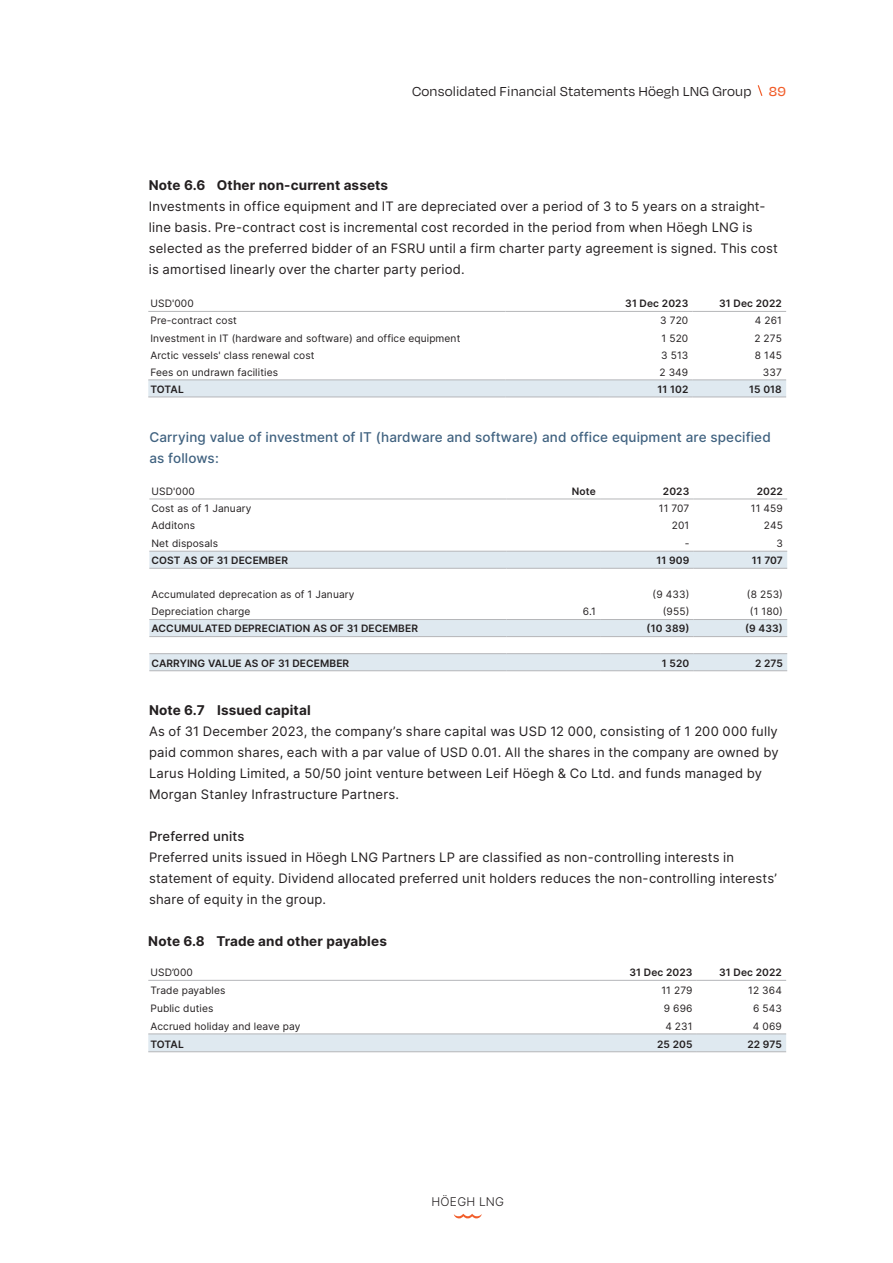
<style>
.page{position:relative;width:893px;height:1263px;background:#fff}
.page>*{position:absolute;margin:0;border:0;box-sizing:border-box;transform-origin:0 0}
.t1{font:15px "Degular";letter-spacing:.01em;color:#231f20}
.t2{font:500 13.5px/21px "Inter";letter-spacing:.01em;color:#406280}
.t3{font:700 13.5px "Inter";letter-spacing:.01em;color:#231f20}
.t4{font:13.05px/21px "Inter";letter-spacing:.015em;color:#231f20}
.t5{font:500 13.05px "Inter";letter-spacing:.01em;color:#231f20}
.t6{font:300 12px "Inter";letter-spacing:.02em;color:#231f20}
.t7{font:10.2px "Inter";letter-spacing:.01em;color:#231f20}
.t8{font:600 10.2px "Inter";letter-spacing:.01em;color:#231f20}
.s1{font-weight:500;color:#f15d2a}
</style>
<div class="page">
<svg style="left:757px;top:85px;width:6px;height:11px"></svg>
<svg style="left:454px;top:1214px;width:28px;height:4px"></svg>
<svg style="left:148px;top:380px;width:638px;height:17px"></svg>
<hr style="left:148px;top:311px;width:357px;height:1px;background:#b5b6b9">
<hr style="left:505px;top:311px;width:94px;height:1px;background:#b5b6b9">
<hr style="left:599px;top:311px;width:94px;height:1px;background:#b5b6b9">
<hr style="left:693px;top:311px;width:93px;height:1px;background:#b5b6b9">
<hr style="left:148px;top:379px;width:357px;height:1px;background:#b5b6b9">
<hr style="left:505px;top:379px;width:94px;height:1px;background:#b5b6b9">
<hr style="left:599px;top:379px;width:94px;height:1px;background:#b5b6b9">
<hr style="left:693px;top:379px;width:93px;height:1px;background:#b5b6b9">
<hr style="left:148px;top:397px;width:357px;height:1px;background:#b5b6b9">
<hr style="left:505px;top:397px;width:94px;height:1px;background:#b5b6b9">
<hr style="left:599px;top:397px;width:94px;height:1px;background:#b5b6b9">
<hr style="left:693px;top:397px;width:93px;height:1px;background:#b5b6b9">
<svg style="left:149px;top:552px;width:638px;height:118px"></svg>
<hr style="left:149px;top:499px;width:358px;height:1px;background:#b5b6b9">
<hr style="left:507px;top:499px;width:93px;height:1px;background:#b5b6b9">
<hr style="left:600px;top:499px;width:94px;height:1px;background:#b5b6b9">
<hr style="left:694px;top:499px;width:93px;height:1px;background:#b5b6b9">
<hr style="left:149px;top:551px;width:358px;height:1px;background:#b5b6b9">
<hr style="left:507px;top:551px;width:93px;height:1px;background:#b5b6b9">
<hr style="left:600px;top:551px;width:94px;height:1px;background:#b5b6b9">
<hr style="left:694px;top:551px;width:93px;height:1px;background:#b5b6b9">
<hr style="left:149px;top:568px;width:358px;height:1px;background:#b5b6b9">
<hr style="left:507px;top:568px;width:93px;height:1px;background:#b5b6b9">
<hr style="left:600px;top:568px;width:94px;height:1px;background:#b5b6b9">
<hr style="left:694px;top:568px;width:93px;height:1px;background:#b5b6b9">
<hr style="left:149px;top:619px;width:358px;height:1px;background:#b5b6b9">
<hr style="left:507px;top:619px;width:93px;height:1px;background:#b5b6b9">
<hr style="left:600px;top:619px;width:94px;height:1px;background:#b5b6b9">
<hr style="left:694px;top:619px;width:93px;height:1px;background:#b5b6b9">
<hr style="left:149px;top:636px;width:358px;height:1px;background:#b5b6b9">
<hr style="left:507px;top:636px;width:93px;height:1px;background:#b5b6b9">
<hr style="left:600px;top:636px;width:94px;height:1px;background:#b5b6b9">
<hr style="left:694px;top:636px;width:93px;height:1px;background:#b5b6b9">
<hr style="left:149px;top:653px;width:358px;height:1px;background:#b5b6b9">
<hr style="left:507px;top:653px;width:93px;height:1px;background:#b5b6b9">
<hr style="left:600px;top:653px;width:94px;height:1px;background:#b5b6b9">
<hr style="left:694px;top:653px;width:93px;height:1px;background:#b5b6b9">
<hr style="left:149px;top:670px;width:358px;height:1px;background:#b5b6b9">
<hr style="left:507px;top:670px;width:93px;height:1px;background:#b5b6b9">
<hr style="left:600px;top:670px;width:94px;height:1px;background:#b5b6b9">
<hr style="left:694px;top:670px;width:93px;height:1px;background:#b5b6b9">
<div style="left:148px;top:1034px;width:638px;height:17px;background:#dfe9f0"></div>
<hr style="left:148px;top:980px;width:349px;height:1px;background:#b5b6b9">
<hr style="left:497px;top:980px;width:102px;height:1px;background:#b5b6b9">
<hr style="left:599px;top:980px;width:98px;height:1px;background:#b5b6b9">
<hr style="left:697px;top:980px;width:89px;height:1px;background:#b5b6b9">
<hr style="left:148px;top:1033px;width:349px;height:1px;background:#b5b6b9">
<hr style="left:497px;top:1033px;width:102px;height:1px;background:#b5b6b9">
<hr style="left:599px;top:1033px;width:98px;height:1px;background:#b5b6b9">
<hr style="left:697px;top:1033px;width:89px;height:1px;background:#b5b6b9">
<hr style="left:148px;top:1051px;width:349px;height:1px;background:#b5b6b9">
<hr style="left:497px;top:1051px;width:102px;height:1px;background:#b5b6b9">
<hr style="left:599px;top:1051px;width:98px;height:1px;background:#b5b6b9">
<hr style="left:697px;top:1051px;width:89px;height:1px;background:#b5b6b9">
<p class="t1" style="left:412px;top:82px;width:375px">Consolidated Financial Statements Höegh LNG Group <span class="s1">89</span></p>
<p class="t3" style="left:149px;top:174px;width:241px">Note 6.6 Other non-current assets</p>
<p class="t4" style="left:149px;top:195px;width:630px">Investments in office equipment and IT are depreciated over a period of 3 to 5 years on a straight&shy;line basis. Pre-contract cost is incremental cost recorded in the period from when Höegh LNG is selected as the preferred bidder of an FSRU until a firm charter party agreement is signed. This cost is amortised linearly over the charter party period.</p>
<p class="t7" style="left:150px;top:296px;width:45px">USD'000</p>
<p class="t8" style="left:625px;top:296px;width:65px">31 Dec 2023</p>
<p class="t8" style="left:719px;top:296px;width:64px">31 Dec 2022</p>
<p class="t7" style="left:150px;top:313px;width:88px">Pre-contract cost</p>
<p class="t7" style="left:660px;top:313px;width:30px">3 720</p>
<p class="t7" style="left:755px;top:313px;width:29px">4 261</p>
<p class="t7" style="left:150px;top:330px;width:311px">Investment in IT (hardware and software) and office equipment</p>
<p class="t7" style="left:662px;top:330px;width:28px">1 520</p>
<p class="t7" style="left:754px;top:330px;width:29px">2 275</p>
<p class="t7" style="left:150px;top:348px;width:166px">Arctic vessels' class renewal cost</p>
<p class="t7" style="left:661px;top:348px;width:29px">3 513</p>
<p class="t7" style="left:755px;top:348px;width:29px">8 145</p>
<p class="t7" style="left:150px;top:364px;width:129px">Fees on undrawn facilities</p>
<p class="t7" style="left:659px;top:364px;width:30px">2 349</p>
<p class="t7" style="left:763px;top:364px;width:21px">337</p>
<p class="t8" style="left:150px;top:381px;width:35px">TOTAL</p>
<p class="t8" style="left:657px;top:381px;width:32px">11 102</p>
<p class="t8" style="left:749px;top:381px;width:34px">15 018</p>
<p class="t2" style="left:149px;top:426px;width:623px">Carrying value of investment of IT (hardware and software) and office equipment are specified as follows:</p>
<p class="t7" style="left:151px;top:484px;width:45px">USD'000</p>
<p class="t8" style="left:572px;top:483px;width:25px">Note</p>
<p class="t8" style="left:663px;top:483px;width:28px">2023</p>
<p class="t8" style="left:757px;top:483px;width:28px">2022</p>
<p class="t7" style="left:151px;top:501px;width:102px">Cost as of 1 January</p>
<p class="t7" style="left:659px;top:501px;width:32px">11 707</p>
<p class="t7" style="left:751px;top:501px;width:33px">11 459</p>
<p class="t7" style="left:151px;top:518px;width:45px">Additons</p>
<p class="t7" style="left:672px;top:518px;width:19px">201</p>
<p class="t7" style="left:764px;top:518px;width:20px">245</p>
<p class="t7" style="left:151px;top:536px;width:68px">Net disposals</p>
<p class="t7" style="left:685px;top:536px;width:6px">-</p>
<p class="t7" style="left:776px;top:536px;width:8px">3</p>
<p class="t8" style="left:151px;top:553px;width:138px">COST AS OF 31 DECEMBER</p>
<p class="t8" style="left:656px;top:553px;width:34px">11 909</p>
<p class="t8" style="left:752px;top:553px;width:33px">11 707</p>
<p class="t7" style="left:151px;top:587px;width:205px">Accumulated deprecation as of 1 January</p>
<p class="t7" style="left:653px;top:587px;width:38px">(9 433)</p>
<p class="t7" style="left:747px;top:587px;width:38px">(8 253)</p>
<p class="t7" style="left:151px;top:604px;width:101px">Depreciation charge</p>
<p class="t7" style="left:583px;top:604px;width:14px">6.1</p>
<p class="t7" style="left:663px;top:604px;width:28px">(955)</p>
<p class="t7" style="left:750px;top:604px;width:34px">(1 180)</p>
<p class="t8" style="left:151px;top:621px;width:268px">ACCUMULATED DEPRECIATION AS OF 31 DECEMBER</p>
<p class="t8" style="left:647px;top:621px;width:44px">(10 389)</p>
<p class="t8" style="left:745px;top:621px;width:39px">(9 433)</p>
<p class="t8" style="left:151px;top:655px;width:199px">CARRYING VALUE AS OF 31 DECEMBER</p>
<p class="t8" style="left:662px;top:655px;width:29px">1 520</p>
<p class="t8" style="left:755px;top:655px;width:29px">2 275</p>
<p class="t3" style="left:149px;top:699px;width:163px">Note 6.7 Issued capital</p>
<p class="t4" style="left:149px;top:720px;width:631px">As of 31 December 2023, the company’s share capital was USD 12 000, consisting of 1 200 000 fully paid common shares, each with a par value of USD 0.01. All the shares in the company are owned by Larus Holding Limited, a 50/50 joint venture between Leif Höegh &amp; Co Ltd. and funds managed by Morgan Stanley Infrastructure Partners.</p>
<p class="t5" style="left:149px;top:826px;width:97px">Preferred units</p>
<p class="t4" style="left:149px;top:846px;width:629px">Preferred units issued in Höegh LNG Partners LP are classified as non-controlling interests in statement of equity. Dividend allocated preferred unit holders reduces the non-controlling interests’ share of equity in the group.</p>
<p class="t3" style="left:148px;top:930px;width:240px">Note 6.8 Trade and other payables</p>
<p class="t7" style="left:150px;top:965px;width:44px">USD’000</p>
<p class="t8" style="left:629px;top:965px;width:65px">31 Dec 2023</p>
<p class="t8" style="left:719px;top:965px;width:64px">31 Dec 2022</p>
<p class="t7" style="left:150px;top:983px;width:77px">Trade payables</p>
<p class="t7" style="left:661px;top:983px;width:33px">11 279</p>
<p class="t7" style="left:748px;top:983px;width:35px">12 364</p>
<p class="t7" style="left:150px;top:1001px;width:65px">Public duties</p>
<p class="t7" style="left:664px;top:1001px;width:30px">9 696</p>
<p class="t7" style="left:753px;top:1001px;width:30px">6 543</p>
<p class="t7" style="left:150px;top:1018px;width:151px">Accrued holiday and leave pay</p>
<p class="t7" style="left:665px;top:1018px;width:29px">4 231</p>
<p class="t7" style="left:753px;top:1018px;width:30px">4 069</p>
<p class="t8" style="left:150px;top:1036px;width:35px">TOTAL</p>
<p class="t8" style="left:657px;top:1036px;width:37px">25 205</p>
<p class="t8" style="left:747px;top:1036px;width:36px">22 975</p>
<p class="t6" style="left:431px;top:1193px;width:74px">HÖEGH LNG</p>
</div>
